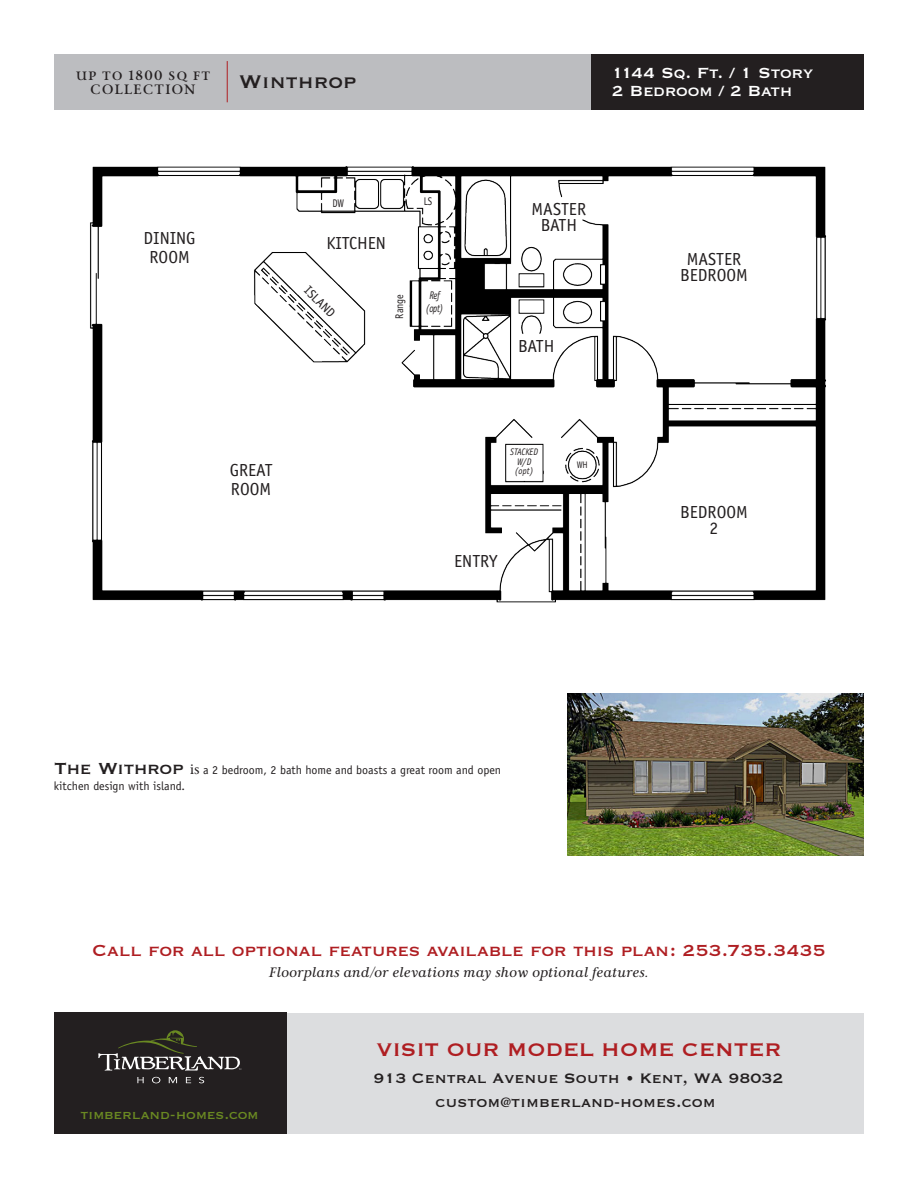
<style>
.page{position:relative;width:918px;height:1188px;background:#fff}
.page>*{position:absolute;margin:0;border:0;box-sizing:border-box;transform-origin:0 0}
.t1{font:24px "Copperplate Thirty One BC";color:#af1e22}
.t2{font:24px "Copperplate Thirty One BC";color:#231f20}
.t3{font:21px "Copperplate Thirty One BC";letter-spacing:-.015em;color:#af1e22}
.t4{font:19.2px "Copperplate Thirty One BC";letter-spacing:-.02em;color:#fff}
.t5{font:18px/24px "Copperplate Thirty One BC";color:#231f20;text-align:center}
.t6{font:17.55px "Officina Sans";color:#231f20}
.t7{font:16.05px "Copperplate Thirty One BC";letter-spacing:-.015em;color:#6a8922}
.t8{font:italic 13.5px "Carrig Pro";letter-spacing:.025em;color:#231f20}
.t9{font:500 13.5px "Carrig Pro";letter-spacing:.1em;color:#231f20}
.t10{font:12.75px "Officina Sans";color:#231f20}
.t11{font:12px/16.5px "Officina Sans";color:#231f20}
.t12{font:italic 11.1px/12.8px "Officina Sans";letter-spacing:-.05em;color:#231f20;text-align:center;scale:.8 1}
.t13{font:11.1px "Officina Sans";color:#231f20;scale:.9 1}
.t14{font:11.1px "Officina Sans";color:#231f20;scale:.85 1}
.t15{font:italic 9.6px "Officina Sans";color:#231f20;scale:.9 1}
.t16{font:9.6px "Officina Sans";color:#231f20;scale:.9 1}
.s1{font-family:"Copperplate Thirty One BC";font-size:21px}
.s2{font-family:"Carrig Pro";font-size:13.2px}
</style>
<div class="page">
<div style="left:54px;top:54px;width:540px;height:55px;background:#bcbdc0"></div>
<div style="left:54px;top:1013px;width:810px;height:121px;background:#dcdddf"></div>
<div style="left:54px;top:1012px;width:232px;height:122px;background:#231f20"></div>
<img style="left:567px;top:693px;width:297px;height:162px">
<hr style="left:227px;top:61px;width:1px;height:41px;background:#af1e22">
<div style="left:592px;top:54px;width:272px;height:55px;background:#231f20"></div>
<svg style="left:137px;top:1077px;width:7px;height:6px"></svg>
<svg style="left:152px;top:1077px;width:8px;height:6px"></svg>
<svg style="left:169px;top:1077px;width:8px;height:6px"></svg>
<svg style="left:186px;top:1077px;width:5px;height:6px"></svg>
<svg style="left:199px;top:1077px;width:5px;height:6px"></svg>
<svg style="left:98px;top:1030px;width:143px;height:41px"></svg>
<img style="left:90px;top:166px;width:737px;height:437px">
<p class="t9" style="left:76px;top:66px;width:136px">up to 1800 sq ft</p>
<p class="t9" style="left:91px;top:79px;width:106px">COLLECTION</p>
<p class="t2" style="left:239px;top:70px;width:119px">Winthrop</p>
<p class="t4" style="left:612px;top:64px;width:203px">1144 Sq. Ft. / 1 Story</p>
<p class="t4" style="left:612px;top:82px;width:182px">2 Bedroom / 2 Bath</p>
<p class="t6" style="left:144px;top:228px;width:54px">DINING</p>
<p class="t6" style="left:150px;top:247px;width:42px">ROOM</p>
<p class="t14" style="left:332px;top:197px;width:16px">DW</p>
<p class="t14" style="left:424px;top:195px;width:12px">LS</p>
<p class="t6" style="left:326px;top:233px;width:61px">KITCHEN</p>
<p class="t10" style="left:312px;top:283px;width:39px;rotate:45deg">ISLAND</p>
<p class="t13" style="left:393px;top:319px;width:29px;rotate:-90deg">Range</p>
<p class="t12" style="left:426px;top:289px;width:23px">Ref (opt)</p>
<p class="t6" style="left:532px;top:199px;width:56px">MASTER</p>
<p class="t6" style="left:541px;top:214px;width:38px">BATH</p>
<p class="t6" style="left:518px;top:336px;width:38px">BATH</p>
<p class="t6" style="left:230px;top:459px;width:44px">GREAT</p>
<p class="t6" style="left:231px;top:479px;width:42px">ROOM</p>
<p class="t15" style="left:510px;top:447px;width:33px">STACKED</p>
<p class="t15" style="left:517px;top:456px;width:17px">W/D</p>
<p class="t15" style="left:515px;top:466px;width:22px">(opt)</p>
<p class="t6" style="left:454px;top:551px;width:45px">ENTRY</p>
<p class="t16" style="left:577px;top:459px;width:14px">WH</p>
<p class="t6" style="left:687px;top:249px;width:56px">MASTER</p>
<p class="t6" style="left:680px;top:265px;width:69px">BEDROOM</p>
<p class="t6" style="left:680px;top:502px;width:69px">BEDROOM</p>
<p class="t6" style="left:710px;top:518px;width:10px">2</p>
<p class="t11" style="left:54px;top:761px;width:449px"><span class="s1">The Withrop</span> <span class="s2">is</span> a 2 bedroom, 2 bath home and boasts a great room and open kitchen design with island.</p>
<p class="t3" style="left:92px;top:940px;width:735px">Call for all optional features available for this plan: 253.735.3435</p>
<p class="t8" style="left:269px;top:963px;width:381px">Floorplans and/or elevations may show optional features.</p>
<p class="t7" style="left:81px;top:1107px;width:180px">timberland-homes.com</p>
<p class="t1" style="left:377px;top:1038px;width:407px">VISIT OUR MODEL HOME CENTER</p>
<p class="t5" style="left:373px;top:1067px;width:412px">913 Central Avenue South • Kent, WA 98032 custom@timberland-homes.com</p>
</div>
